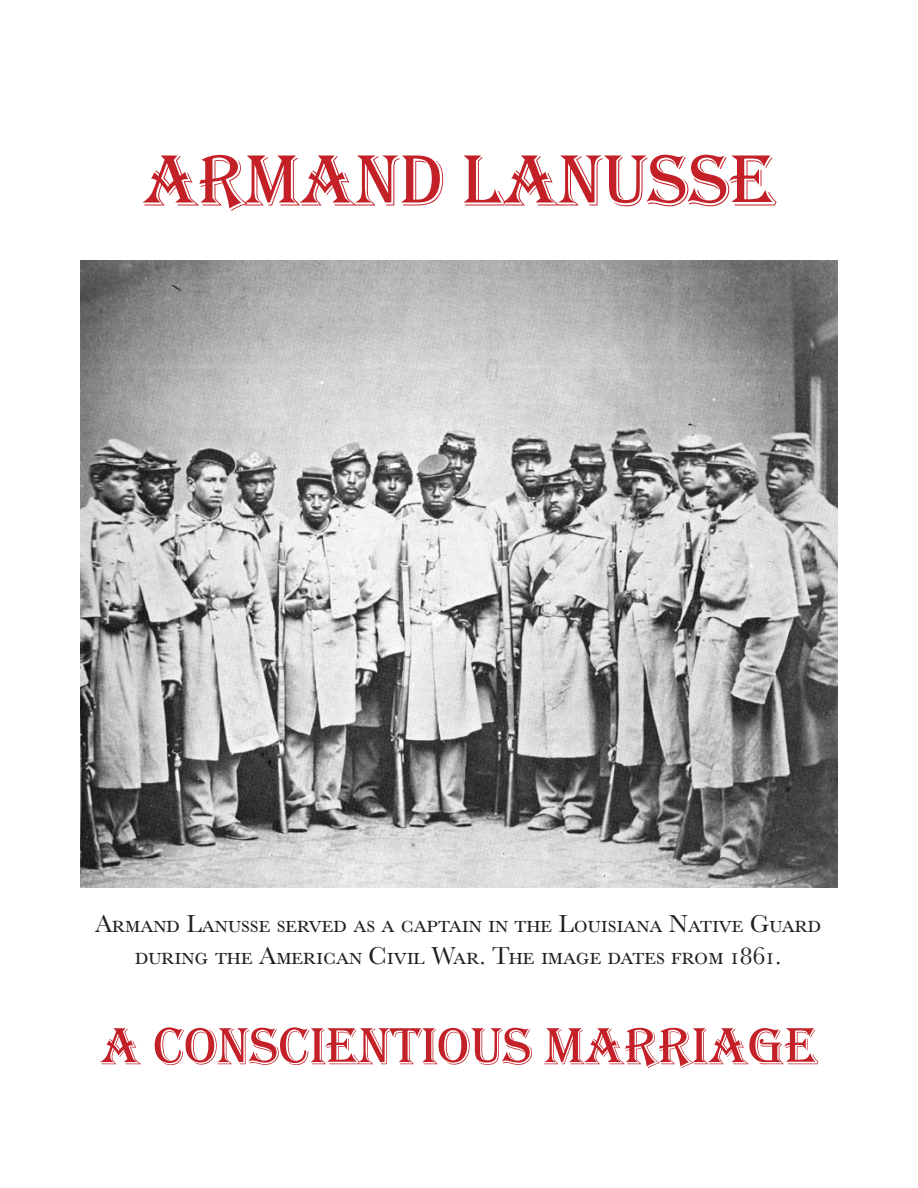
<style>
.page{position:relative;width:918px;height:1188px;background:#fff}
.page>*{position:absolute;margin:0;border:0;box-sizing:border-box;transform-origin:0 0}
.t1{font:75px "Algerian";letter-spacing:-.01em;color:#c32028}
.t2{font:54px "Algerian";letter-spacing:-.01em;color:#c32028}
.t3{font:25.5px/31.5px "Baskerville MT Pro";color:#231f20;text-align:center}
</style>
<div class="page">
<img style="left:81px;top:260px;width:756px;height:627px">
<h1 class="t1" style="left:142px;top:139px;width:635px">ARMAND LANUSSE</h1>
<p class="t3" style="left:95px;top:908px;width:728px">Armand Lanusse served as a captain in the Louisiana Native Guard during the American Civil War. The image dates from 1861.</p>
<h2 class="t2" style="left:100px;top:1016px;width:719px">A CONSCIENTIOUS MARRIAGE</h2>
</div>
